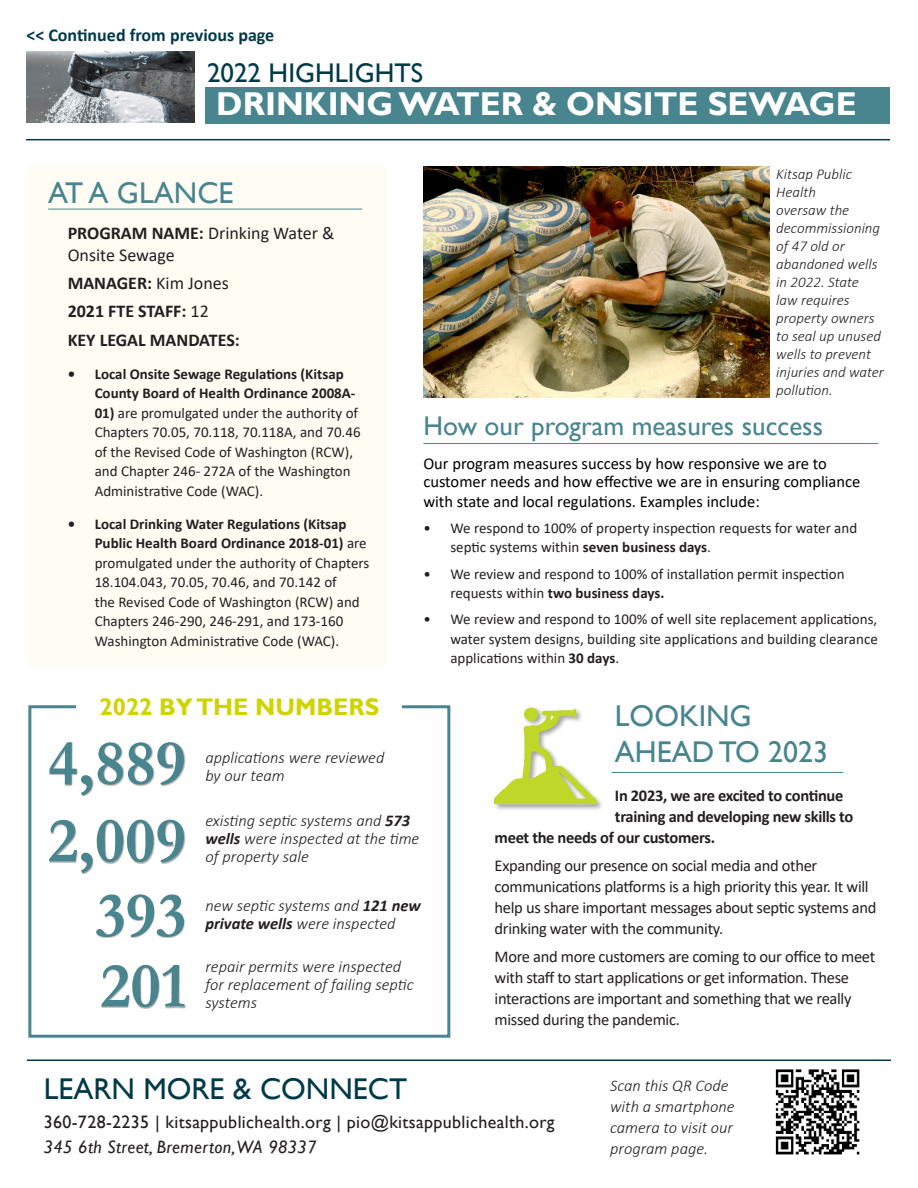
<style>
.page{position:relative;width:918px;height:1188px;background:#fff}
.page>*{position:absolute;margin:0;border:0;box-sizing:border-box;transform-origin:0 0}
.t1{font:700 64.5px "Garamond";color:#48858e}
.t2{font:700 33px "Gill Sans";color:#fff}
.t3{font:30px/36px "Gill Sans";color:#48858e}
.t4{font:30px "Gill Sans";color:#003a49}
.t5{font:27px "Gill Sans";color:#48858e}
.t6{font:27px "Gill Sans";color:#003a49}
.t7{font:700 24px "Gill Sans";color:#cfd400}
.t8{font:18px "Gill Sans";letter-spacing:.02em;color:#231f20}
.t9{font:700 18px "Calibri";color:#231f20}
.t10{font:18px/21.6px "Calibri";color:#231f20}
.t11{font:italic 18px "Gill Sans";letter-spacing:.02em;color:#231f20}
.t12{font:700 18px "Calibri";color:#003a49}
.t13{font:16.5px/21px "Calibri";letter-spacing:-.02em;color:#231f20}
.t14{font:italic 300 16.5px/18px "Calibri";color:#231f20}
.t15{font:16.5px/18px "Calibri";color:#000}
.t16{font:700 16.5px "Calibri";letter-spacing:-.02em;color:#231f20}
.t17{font:15px/19.5px "Calibri";color:#231f20}
.t18{font:italic 300 15px/18px "Calibri";color:#231f20}
.t19{font:700 15px/19.5px "Calibri";color:#231f20}
.s1{font-weight:700}
.s2{font-weight:400}
</style>
<div class="page">
<div style="left:205px;top:87px;width:685px;height:36px;background:#48858e"></div>
<div style="left:28px;top:166px;width:359px;height:500px;background:#fffcf4"></div>
<hr style="left:27px;top:1060px;width:864px;height:1px;background:#003a49">
<img style="left:26px;top:51px;width:169px;height:72px">
<hr style="left:26px;top:139px;width:864px;height:1px;background:#003a49">
<hr style="left:48px;top:209px;width:314px;height:1px;background:#48858e">
<hr style="left:423px;top:443px;width:455px;height:1px;background:#48858e">
<img style="left:423px;top:166px;width:346px;height:231px">
<div style="left:28px;top:705px;width:422px;height:333px;border:3px solid #48858e"></div>
<div style="left:49px;top:742px;width:136px;height:54px;background:#231f20;opacity:.4"></div>
<div style="left:49px;top:820px;width:136px;height:54px;background:#231f20;opacity:.4"></div>
<div style="left:96px;top:895px;width:90px;height:43px;background:#231f20;opacity:.4"></div>
<div style="left:77px;top:698px;width:325px;height:20px;background:#fff"></div>
<img style="left:775px;top:1069px;width:85px;height:86px">
<img style="left:495px;top:707px;width:106px;height:103px">
<div style="left:102px;top:965px;width:84px;height:44px;background:#231f20;opacity:.4"></div>
<hr style="left:612px;top:772px;width:231px;height:1px;background:#48858e">
<p class="t12" style="left:26px;top:22px;width:249px">&lt;&lt; Continued from previous page</p>
<p class="t6" style="left:207px;top:57px;width:217px">2022 HIGHLIGHTS</p>
<p class="t2" style="left:216px;top:84px;width:642px">DRINKING WATER &amp; ONSITE SEWAGE</p>
<p class="t3" style="left:48px;top:176px;width:187px">AT A GLANCE</p>
<p class="t10" style="left:68px;top:222px;width:268px"><span class="s1">PROGRAM NAME:</span> Drinking Water &amp;<br>Onsite Sewage</p>
<p class="t9" style="left:68px;top:270px;width:163px">MANAGER: <span class="s2">Kim Jones</span></p>
<p class="t9" style="left:68px;top:299px;width:143px">2021 FTE STAFF: <span class="s2">12</span></p>
<p class="t9" style="left:68px;top:327px;width:174px">KEY LEGAL MANDATES:</p>
<p class="t19" style="left:95px;top:364px;width:262px;text-indent:-27px">• Local Onsite Sewage Regulations (Kitsap<br>County Board of Health Ordinance 2008A-</p>
<p class="t17" style="left:95px;top:402px;width:267px"><span class="s1">01)</span> are promulgated under the authority of Chapters 70.05, 70.118, 70.118A, and 70.46 of the Revised Code of Washington (RCW), and Chapter 246- 272A of the Washington Administrative Code (WAC).</p>
<p class="t17" style="left:95px;top:513px;width:276px;text-indent:-27px"><span class="s1">• Local Drinking Water Regulations (Kitsap Public Health Board Ordinance 2018-01)</span> are promulgated under the authority of Chapters 18.104.043, 70.05, 70.46, and 70.142 of<br>the Revised Code of Washington (RCW) and Chapters 246-290, 246-291, and 173-160<br>Washington Administrative Code (WAC).</p>
<p class="t18" style="left:776px;top:165px;width:109px">Kitsap Public<br>Health<br>oversaw the decommissioning of 47 old or abandoned wells in 2022. State<br>law requires property owners to seal up unused wells to prevent injuries and water pollution.</p>
<p class="t5" style="left:423px;top:410px;width:401px">How our program measures success</p>
<p class="t15" style="left:423px;top:454px;width:439px">Our program measures success by how responsive we are to customer needs and how effective we are in ensuring compliance</p>
<p class="t15" style="left:423px;top:492px;width:338px">with state and local regulations. Examples include:</p>
<p class="t17" style="left:450px;top:518px;width:408px;text-indent:-27px">• We respond to 100% of property inspection requests for water and septic systems within <span class="s1">seven business days</span>.</p>
<p class="t17" style="left:450px;top:564px;width:396px;text-indent:-27px">• We review and respond to 100% of installation permit inspection requests within <span class="s1">two business days.</span></p>
<p class="t17" style="left:450px;top:609px;width:429px;text-align:justify;text-indent:-27px">• We review and respond to 100% of well site replacement applications, water system designs, building site applications and building clearance applications within <span class="s1">30 days</span>.</p>
<p class="t7" style="left:100px;top:692px;width:281px">2022 BY THE NUMBERS</p>
<p class="t1" style="left:48px;top:720px;width:139px">4,889</p>
<p class="t14" style="left:205px;top:749px;width:180px">applications were reviewed by our team</p>
<p class="t1" style="left:48px;top:797px;width:139px">2,009</p>
<p class="t14" style="left:205px;top:812px;width:215px">existing septic systems and <span class="s1">573 wells</span> were inspected at the time of property sale</p>
<p class="t1" style="left:95px;top:872px;width:92px">393</p>
<p class="t14" style="left:205px;top:897px;width:217px">new septic systems and <span class="s1">121 new private wells</span> were inspected</p>
<p class="t1" style="left:100px;top:942px;width:88px">201</p>
<p class="t14" style="left:205px;top:958px;width:210px">repair permits were inspected for replacement of failing septic systems</p>
<p class="t3" style="left:615px;top:698px;width:215px">LOOKING<br>AHEAD TO 2023</p>
<p class="t16" style="left:615px;top:784px;width:230px">In 2023, we are excited to continue</p>
<p class="t16" style="left:615px;top:805px;width:240px">training and developing new skills to</p>
<p class="t16" style="left:495px;top:826px;width:222px">meet the needs of our customers.</p>
<p class="t13" style="left:495px;top:855px;width:383px">Expanding our presence on social media and other communications platforms is a high priority this year. It will help us share important messages about septic systems and drinking water with the community.</p>
<p class="t13" style="left:495px;top:946px;width:382px">More and more customers are coming to our office to meet with staff to start applications or get information. These interactions are important and something that we really missed during the pandemic.</p>
<p class="t4" style="left:44px;top:1071px;width:365px">LEARN MORE &amp; CONNECT</p>
<p class="t8" style="left:44px;top:1111px;width:512px">360-728-2235 | kitsappublichealth.org | pio@kitsappublichealth.org</p>
<p class="t11" style="left:44px;top:1136px;width:274px">345 6th Street, Bremerton, WA 98337</p>
<p class="t14" style="left:610px;top:1074px;width:126px;line-height:21px">Scan this QR Code with a smartphone camera to visit our program page.</p>
</div>
